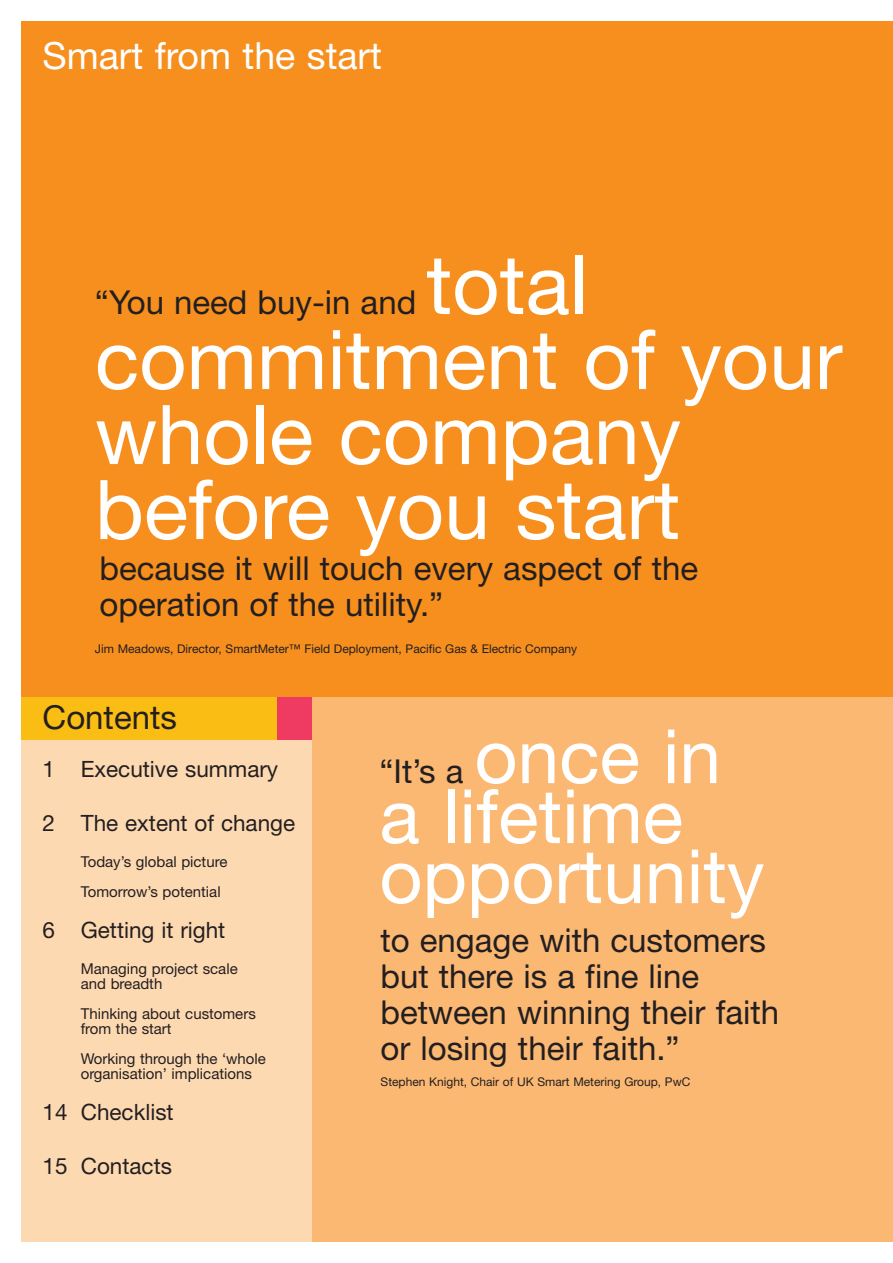
<style>
.page{position:relative;width:893px;height:1263px;background:#fff}
.page>*{position:absolute;margin:0;border:0;box-sizing:border-box;transform-origin:0 0}
.t1{font:82.5px/75px "Helvetica Neue";color:#fff}
.t2{font:75px/60px "Helvetica Neue";color:#fff}
.t3{font:37.5px "Helvetica Neue";color:#fff}
.t4{font:33px/36px "Helvetica Neue";color:#231f20}
.t5{font:22.5px "Helvetica Neue";color:#231f20}
.t6{font:15px/15px "Helvetica Neue";color:#231f20}
.t7{font:12px "Helvetica Neue";color:#231f20}
</style>
<div class="page">
<div style="left:21px;top:21px;width:872px;height:1221px;background:#f68f1e"></div>
<div style="left:21px;top:697px;width:872px;height:545px;background:#fbb873"></div>
<div style="left:21px;top:697px;width:291px;height:545px;background:#fdd9b2"></div>
<div style="left:21px;top:697px;width:270px;height:43px;background:#fabd13"></div>
<div style="left:278px;top:697px;width:34px;height:43px;background:#ef3b62"></div>
<p class="t3" style="left:43px;top:43px;width:341px">Smart from the start</p>
<h1 class="t1" style="left:95px;top:255px;width:749px;text-indent:331px">total commitment of your whole company before you start</h1>
<p class="t4" style="left:95px;top:287px;width:323px">“You need buy-in and</p>
<p class="t4" style="left:100px;top:554px;width:600px">because it will touch every aspect of the operation of the utility.”</p>
<p class="t7" style="left:95px;top:644px;width:484px">Jim Meadows, Director, SmartMeter™ Field Deployment, Pacific Gas &amp; Electric Company</p>
<p class="t4" style="left:43px;top:702px;width:136px">Contents</p>
<p class="t5" style="left:43px;top:760px;width:237px">1 Executive summary</p>
<p class="t5" style="left:43px;top:814px;width:254px">2 The extent of change</p>
<p class="t6" style="left:81px;top:848px;width:148px;line-height:30px">Today’s global picture<br>Tomorrow’s potential</p>
<p class="t5" style="left:43px;top:922px;width:184px">6 Getting it right</p>
<p class="t6" style="left:81px;top:962px;width:158px">Managing project scale and breadth</p>
<p class="t6" style="left:81px;top:1007px;width:177px">Thinking about customers from the start</p>
<p class="t6" style="left:81px;top:1052px;width:187px">Working through the ‘whole organisation’ implications</p>
<p class="t5" style="left:43px;top:1104px;width:133px">14 Checklist</p>
<p class="t5" style="left:43px;top:1158px;width:131px">15 Contacts</p>
<h2 class="t2" style="left:379px;top:734px;width:386px;text-indent:95px">once in a lifetime opportunity</h2>
<p class="t4" style="left:379px;top:757px;width:86px">“It’s a</p>
<p class="t4" style="left:380px;top:925px;width:400px">to engage with customers but there is a fine line between winning their faith or losing their faith.”</p>
<p class="t7" style="left:381px;top:1077px;width:311px">Stephen Knight, Chair of UK Smart Metering Group, PwC</p>
</div>
